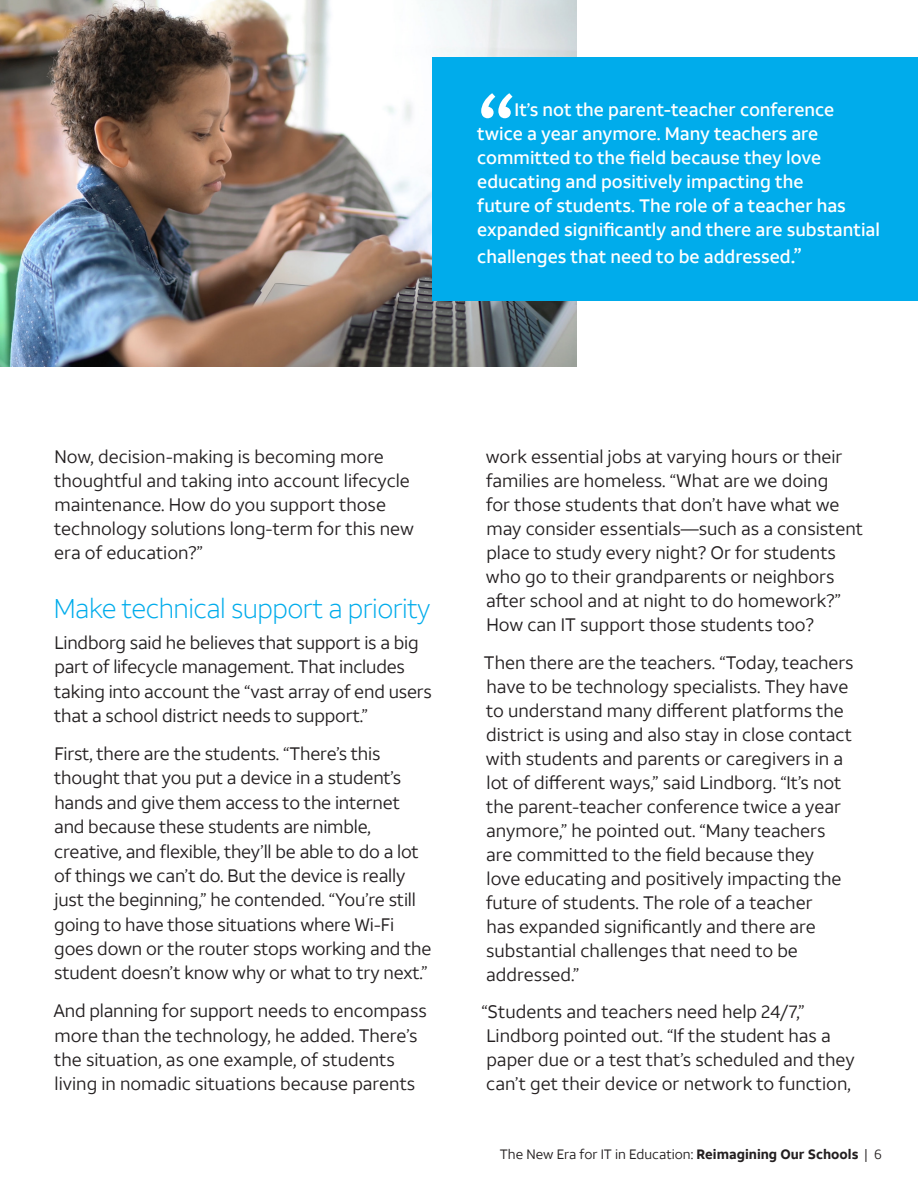
<style>
.page{position:relative;width:918px;height:1188px;background:#fff}
.page>*{position:absolute;margin:0;border:0;box-sizing:border-box;transform-origin:0 0}
.Body_copy{font:500 97.5px "ATT Aleck Sans";color:#fff}
.Paragraph_headers{font:300 27px "ATT Aleck Sans";letter-spacing:-.02em;color:#00aceb}
.Body_copy-2{font:18px/24px "ATT Aleck Sans";color:#231f20}
.Body_copy-3{font:500 18px/24px "ATT Aleck Sans";color:#fff}
.t1{font:13.5px "ATT Aleck Sans";color:#231f20}
.s1{font-size:21px}
.s2{font-weight:700}
</style>
<div class="page">
<img style="left:0;top:0;width:577px;height:366px">
<div style="left:432px;top:58px;width:486px;height:243px;background:#00aceb"></div>
<p class="Body_copy" style="left:477px;top:69px;width:39px">“</p>
<p class="Body_copy-3" style="left:477px;top:98px;width:404px;text-indent:37px">It’s not the parent-teacher conference twice a year anymore. Many teachers are committed to the field because they love educating and positively impacting the<br>future of students. The role of a teacher has expanded significantly and there are substantial</p>
<p class="Body_copy-3" style="left:477px;top:245px;width:326px">challenges that need to be addressed<span class="s1">.”</span></p>
<p class="Body_copy-2" style="left:54px;top:445px;width:361px">Now, decision-making is becoming more thoughtful and taking into account lifecycle maintenance. How do you support those technology solutions long-term for this new era of education?”</p>
<p class="Paragraph_headers" style="left:54px;top:592px;width:378px">Make technical support a priority</p>
<p class="Body_copy-2" style="left:54px;top:631px;width:379px">Lindborg said he believes that support is a big part of lifecycle management. That includes taking into account the “vast array of end users that a school district needs to support.”</p>
<p class="Body_copy-2" style="left:54px;top:741px;width:379px;line-height:24.5px">First, there are the students. “There’s this thought that you put a device in a student’s hands and give them access to the internet and because these students are nimble, creative, and flexible, they’ll be able to do a lot of things we can’t do. But the device is really just the beginning,” he contended. “You’re still going to have those situations where Wi-Fi goes down or the router stops working and the student doesn’t know why or what to try next.”</p>
<p class="Body_copy-2" style="left:53px;top:999px;width:375px">And planning for support needs to encompass more than the technology, he added. There’s the situation, as one example, of students living in nomadic situations because parents</p>
<p class="Body_copy-2" style="left:486px;top:445px;width:379px">work essential jobs at varying hours or their families are homeless. “What are we doing<br>for those students that don’t have what we may consider essentials—such as a consistent place to study every night? Or for students who go to their grandparents or neighbors after school and at night to do homework?” How can IT support those students too?</p>
<p class="Body_copy-2" style="left:484px;top:651px;width:371px">Then there are the teachers. “Today, teachers have to be technology specialists. They have to understand many different platforms the district is using and also stay in close contact with students and parents or caregivers in a lot of different ways,” said Lindborg. “It’s not the parent-teacher conference twice a year anymore,” he pointed out. “Many teachers are committed to the field because they<br>love educating and positively impacting the future of students. The role of a teacher<br>has expanded significantly and there are substantial challenges that need to be addressed.”</p>
<p class="Body_copy-2" style="left:481px;top:1000px;width:375px">“Students and teachers need help 24/7,” Lindborg pointed out. “If the student has a paper due or a test that’s scheduled and they can’t get their device or network to function,</p>
<p class="t1" style="left:500px;top:1146px;width:383px">The New Era for IT in Education: <span class="s2">Reimagining Our Schools</span> | 6</p>
</div>
